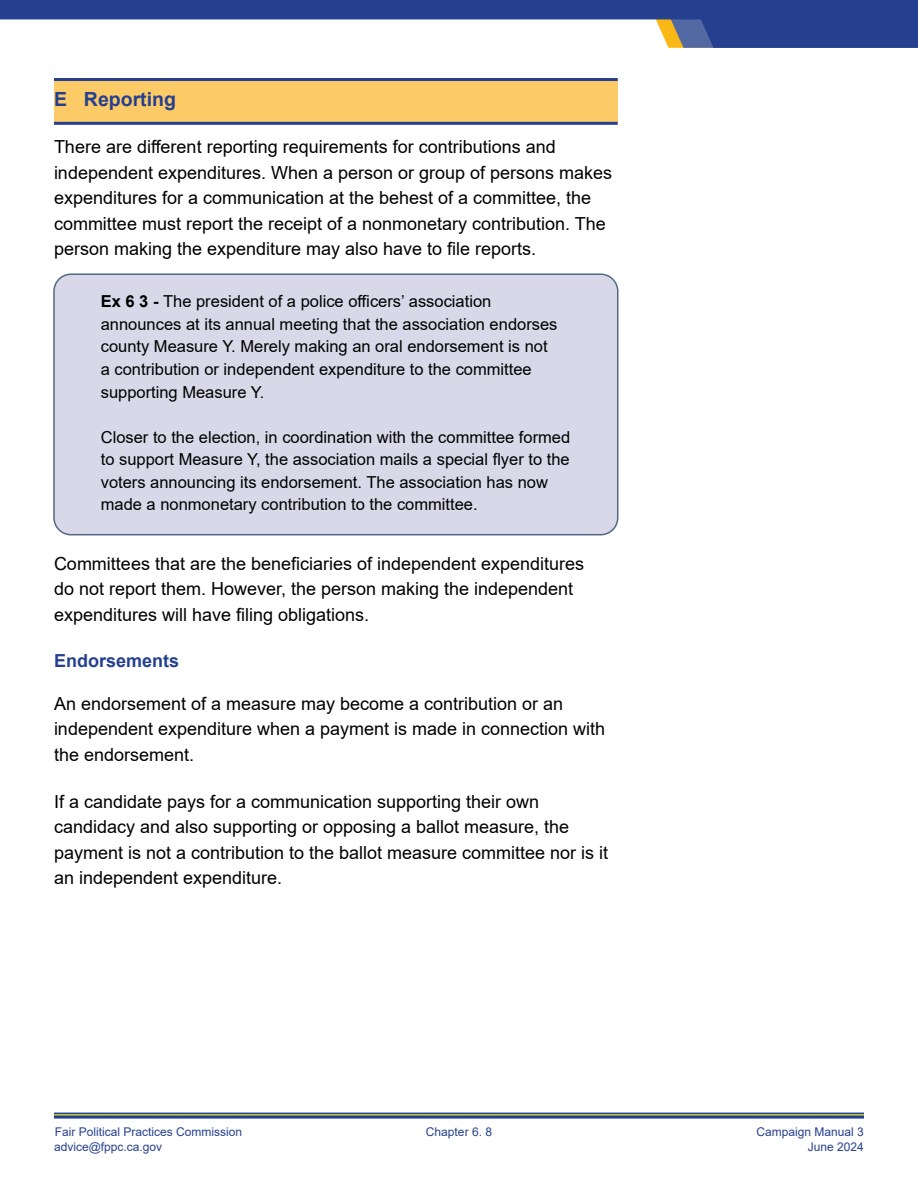
<style>
.page{position:relative;width:918px;height:1188px;background:#fff}
.page>*{position:absolute;margin:0;border:0;box-sizing:border-box;transform-origin:0 0}
.t1{font:700 19.5px "Arial";color:#25408f}
.t2{font:18px/25.5px "Arial";color:#000}
.t3{font:700 18px "Arial";color:#25408f}
.t4{font:16.5px/22.5px "Arial";color:#000}
.t5{font:12px/15px "Arial";color:#25408f}
.s1{font-weight:700}
</style>
<div class="page">
<svg style="left:54px;top:1113px;width:810px;height:6px;fill:#25408f"></svg>
<hr style="left:54px;top:1114px;width:810px;height:1px;background:#faff16">
<svg style="left:0;top:0;width:918px;height:48px;fill:#25408f"></svg>
<div style="left:54px;top:80px;width:564px;height:43px;background:#fcca67"></div>
<hr style="left:54px;top:122px;width:564px;height:3px;background:#25408f">
<hr style="left:54px;top:78px;width:564px;height:3px;background:#25408f">
<div style="left:54px;top:274px;width:564px;height:261px;background:#d8d8e9;border-radius:17px"></div>
<div style="left:53px;top:273px;width:565px;height:262px;border:2px solid #516886;border-radius:17px"></div>
<h2 class="t1" style="left:54px;top:86px;width:124px">E Reporting</h2>
<p class="t2" style="left:54px;top:134px;width:560px">There are different reporting requirements for contributions and independent expenditures. When a person or group of persons makes expenditures for a communication at the behest of a committee, the committee must report the receipt of a nonmonetary contribution. The person making the expenditure may also have to file reports.</p>
<p class="t4" style="left:101px;top:290px;width:458px"><span class="s1">Ex 6 3 -</span> The president of a police officers’ association announces at its annual meeting that the association endorses county Measure Y. Merely making an oral endorsement is not a contribution or independent expenditure to the committee supporting Measure Y.</p>
<p class="t4" style="left:101px;top:425px;width:471px">Closer to the election, in coordination with the committee formed to support Measure Y, the association mails a special flyer to the voters announcing its endorsement. The association has now made a nonmonetary contribution to the committee.</p>
<p class="t2" style="left:54px;top:550px;width:532px">Committees that are the beneficiaries of independent expenditures do not report them. However, the person making the independent expenditures will have filing obligations.</p>
<h3 class="t3" style="left:54px;top:648px;width:127px">Endorsements</h3>
<p class="t2" style="left:54px;top:691px;width:553px">An endorsement of a measure may become a contribution or an independent expenditure when a payment is made in connection with the endorsement.</p>
<p class="t2" style="left:54px;top:788px;width:556px">If a candidate pays for a communication supporting their own candidacy and also supporting or opposing a ballot measure, the payment is not a contribution to the ballot measure committee nor is it an independent expenditure.</p>
<p class="t5" style="left:54px;top:1124px;width:190px">Fair Political Practices Commission advice@fppc.ca.gov</p>
<p class="t5" style="left:426px;top:1124px;width:68px">Chapter 6. 8</p>
<p class="t5" style="left:757px;top:1124px;width:109px;text-align:right">Campaign Manual 3<br>June 2024</p>
</div>
